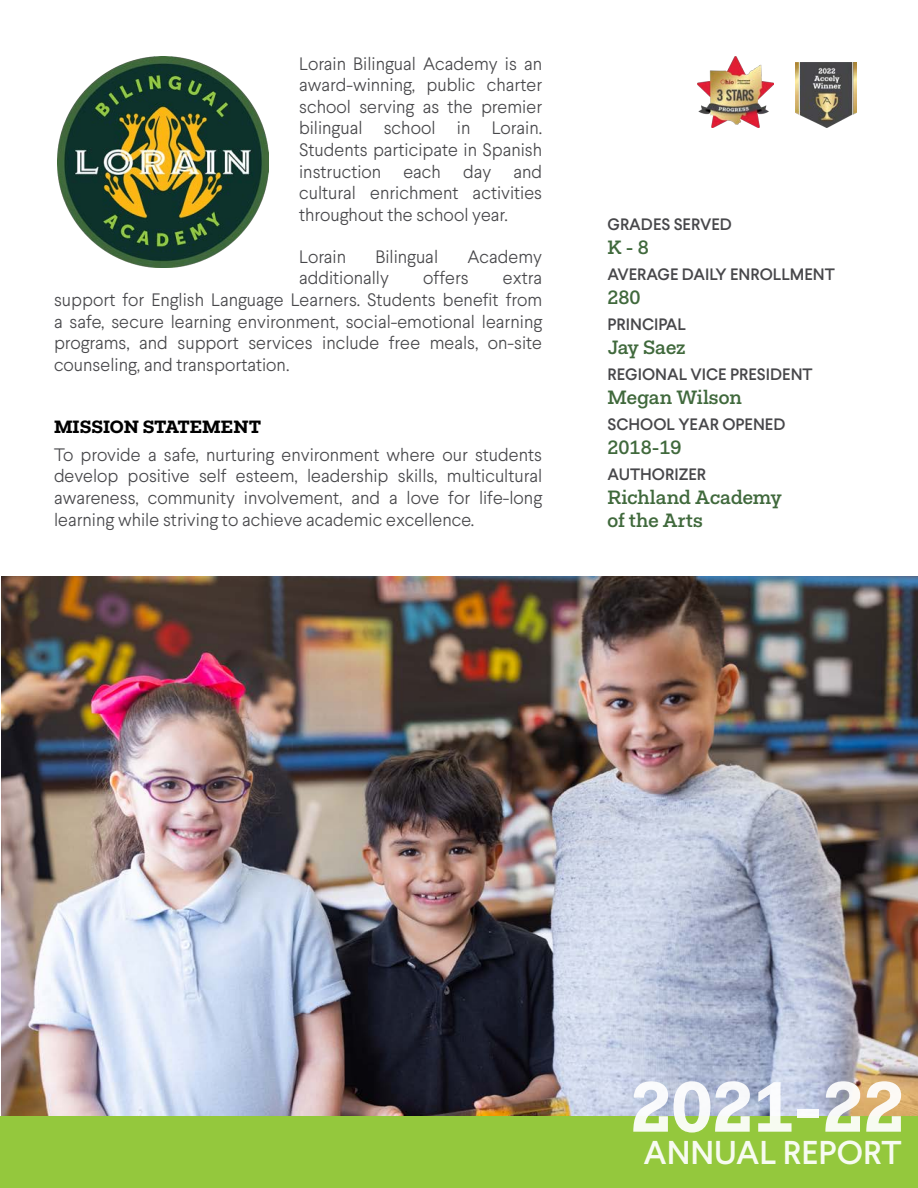
<style>
.page{position:relative;width:918px;height:1188px;background:#fff}
.page>*{position:absolute;margin:0;border:0;box-sizing:border-box;transform-origin:0 0}
.t1{font:700 72px "Fakt Slab";color:#fff}
.t2{font:500 33px "Larsseit";color:#fff}
.t3{font:500 19.5px "Fakt Slab";color:#40693c}
.t4{font:300 18px/21.6px "Larsseit";color:#47474a;text-align:justify}
.t5{font:700 18px "Fakt Slab";color:#000}
.t6{font:500 16.5px "Larsseit";color:#47474a}
</style>
<div class="page">
<img style="left:1px;top:577px;width:917px;height:540px">
<img style="left:57px;top:56px;width:212px;height:212px">
<div style="left:0;top:1117px;width:918px;height:71px;background:#94c83d"></div>
<img style="left:795px;top:63px;width:61px;height:64px">
<img style="left:698px;top:56px;width:75px;height:71px">
<p class="t4" style="left:299px;top:52px;width:245px">Lorain Bilingual Academy is an award-winning, public charter school serving as the premier bilingual school in Lorain.<br>Students participate in Spanish instruction each day and cultural enrichment activities throughout the school year.</p>
<p class="t4" style="left:299px;top:245px;width:48px">Lorain</p>
<p class="t4" style="left:375px;top:245px;width:64px">Bilingual</p>
<p class="t4" style="left:467px;top:245px;width:76px">Academy</p>
<p class="t4" style="left:299px;top:267px;width:91px">additionally</p>
<p class="t4" style="left:423px;top:267px;width:47px">offers</p>
<p class="t4" style="left:54px;top:267px;width:490px;text-indent:449px">extra support for English Language Learners. Students benefit from a safe, secure learning environment, social-emotional learning programs, and support services include free meals, on-site counseling, and transportation.</p>
<p class="t5" style="left:54px;top:414px;width:209px">MISSION STATEMENT</p>
<p class="t4" style="left:54px;top:444px;width:490px">To provide a safe, nurturing environment where our students develop positive self esteem, leadership skills, multicultural awareness, community involvement, and a love for life-long learning while striving to achieve academic excellence.</p>
<p class="t6" style="left:608px;top:214px;width:126px">GRADES SERVED</p>
<p class="t3" style="left:608px;top:234px;width:43px">K - 8</p>
<p class="t6" style="left:608px;top:264px;width:229px">AVERAGE DAILY ENROLLMENT</p>
<p class="t3" style="left:608px;top:284px;width:35px">280</p>
<p class="t6" style="left:608px;top:314px;width:80px">PRINCIPAL</p>
<p class="t3" style="left:608px;top:334px;width:80px">Jay Saez</p>
<p class="t6" style="left:608px;top:364px;width:207px">REGIONAL VICE PRESIDENT</p>
<p class="t3" style="left:608px;top:384px;width:136px">Megan Wilson</p>
<p class="t6" style="left:608px;top:414px;width:180px">SCHOOL YEAR OPENED</p>
<p class="t3" style="left:608px;top:434px;width:76px">2018-19</p>
<p class="t6" style="left:608px;top:464px;width:100px">AUTHORIZER</p>
<p class="t3" style="left:608px;top:484px;width:176px">Richland Academy</p>
<p class="t3" style="left:608px;top:507px;width:97px">of the Arts</p>
<h1 class="t1" style="left:631px;top:1059px;width:275px">2021-22</h1>
<h2 class="t2" style="left:643px;top:1132px;width:260px">ANNUAL REPORT</h2>
</div>
